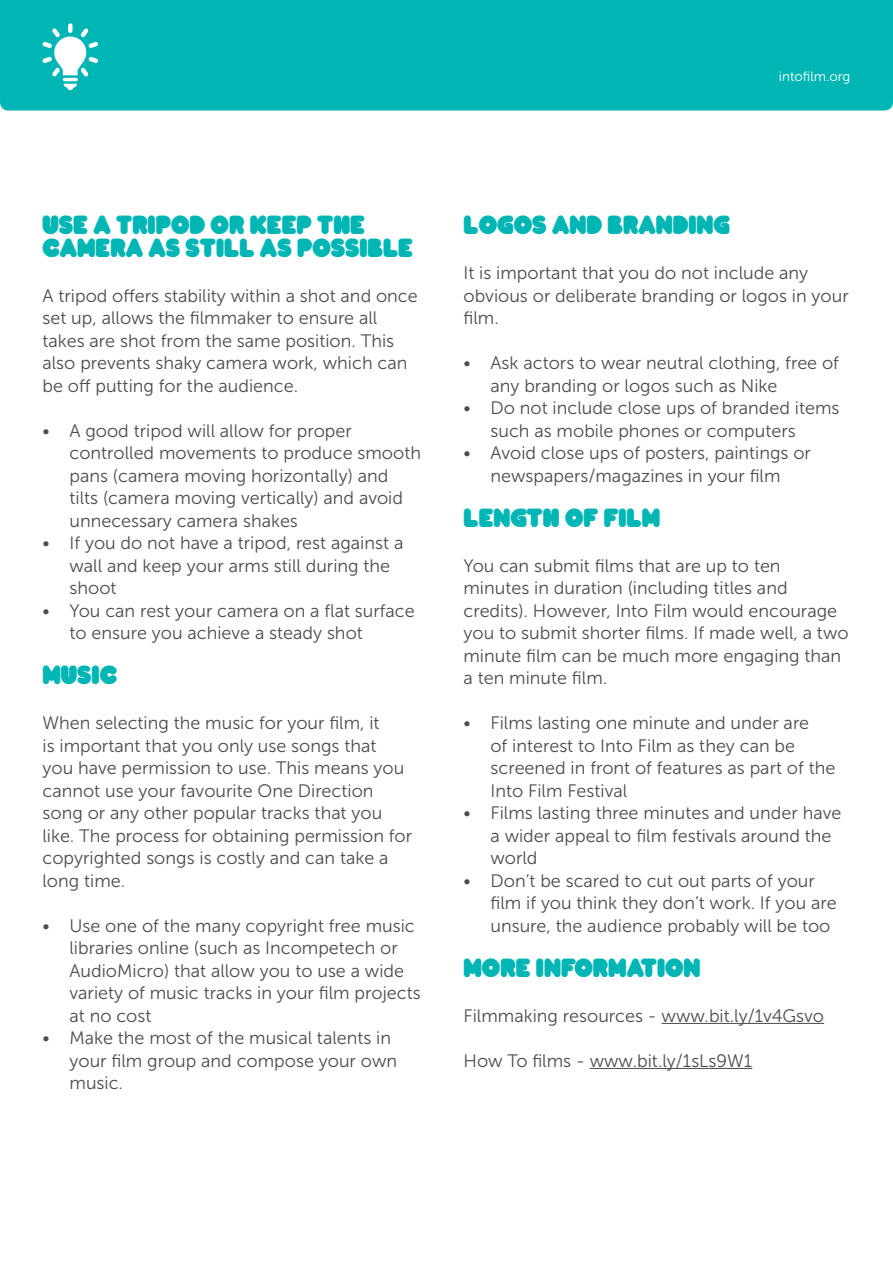
<style>
.page{position:relative;width:893px;height:1263px;background:#fff}
.page>*{position:absolute;margin:0;border:0;box-sizing:border-box;transform-origin:0 0}
.t1{font:700 27px/22.5px "Into Film Rounded";color:#00b6b5}
.t2{font:18px/22.5px "Museo Sans 300";color:#4b4c4d}
.t3{font:13.5px "Museo Sans 300";color:#fff}
</style>
<div class="page">
<hr style="left:662px;top:1023px;width:162px;height:1px;background:#4b4c4d">
<hr style="left:590px;top:1068px;width:162px;height:1px;background:#4b4c4d">
<div style="left:0;top:0;width:893px;height:111px;background:#00b6b5"></div>
<hr style="left:63px;top:78px;width:15px;height:3px;background:#fff;border-radius:2px">
<svg style="left:64px;top:84px;width:13px;height:6px"></svg>
<svg style="left:68px;top:23px;width:4px;height:10px"></svg>
<svg style="left:42px;top:28px;width:56px;height:48px"></svg>
<p class="t3" style="left:779px;top:69px;width:73px">intofilm.org</p>
<p class="t1" style="left:43px;top:211px;width:372px">USE A TRIPOD OR KEEP THE<br>CAMERA AS STILL AS POSSIBLE</p>
<p class="t2" style="left:43px;top:284px;width:377px">A tripod offers stability within a shot and once set up, allows the filmmaker to ensure all takes are shot from the same position. This also prevents shaky camera work, which can be off putting for the audience.</p>
<p class="t2" style="left:70px;top:419px;width:353px;text-indent:-27px">• A good tripod will allow for proper controlled movements to produce smooth pans (camera moving horizontally) and tilts (camera moving vertically) and avoid unnecessary camera shakes</p>
<p class="t2" style="left:70px;top:532px;width:335px;text-indent:-27px">• If you do not have a tripod, rest against a wall and keep your arms still during the shoot</p>
<p class="t2" style="left:70px;top:599px;width:347px;text-indent:-27px">• You can rest your camera on a flat surface to ensure you achieve a steady shot</p>
<p class="t1" style="left:43px;top:661px;width:76px">MUSIC</p>
<p class="t2" style="left:43px;top:712px;width:371px">When selecting the music for your film, it<br>is important that you only use songs that<br>you have permission to use. This means you cannot use your favourite One Direction song or any other popular tracks that you like. The process for obtaining permission for copyrighted songs is costly and can take a long time.</p>
<p class="t2" style="left:70px;top:914px;width:353px;text-indent:-27px">• Use one of the many copyright free music libraries online (such as Incompetech or AudioMicro) that allow you to use a wide variety of music tracks in your film projects at no cost</p>
<p class="t2" style="left:70px;top:1027px;width:329px;text-indent:-27px">• Make the most of the musical talents in your film group and compose your own music.</p>
<p class="t1" style="left:463px;top:211px;width:268px">LOGOS AND BRANDING</p>
<p class="t2" style="left:463px;top:262px;width:387px">It is important that you do not include any obvious or deliberate branding or logos in your film.</p>
<p class="t2" style="left:490px;top:352px;width:350px;text-indent:-27px">• Ask actors to wear neutral clothing, free of any branding or logos such as Nike</p>
<p class="t2" style="left:490px;top:397px;width:350px;text-indent:-27px">• Do not include close ups of branded items such as mobile phones or computers</p>
<p class="t2" style="left:463px;top:442px;width:349px;text-align:center">• Avoid close ups of posters, paintings or newspapers/magazines in your film</p>
<p class="t1" style="left:463px;top:504px;width:198px">LENGTH OF FILM</p>
<p class="t2" style="left:463px;top:554px;width:387px">You can submit films that are up to ten minutes in duration (including titles and credits). However, Into Film would encourage you to submit shorter films. If made well, a two minute film can be much more engaging than a ten minute film.</p>
<p class="t2" style="left:490px;top:712px;width:346px;text-indent:-27px">• Films lasting one minute and under are<br>of interest to Into Film as they can be screened in front of features as part of the Into Film Festival</p>
<p class="t2" style="left:490px;top:802px;width:352px;text-indent:-27px">• Films lasting three minutes and under have a wider appeal to film festivals around the world</p>
<p class="t2" style="left:490px;top:869px;width:348px;text-indent:-27px">• Don’t be scared to cut out parts of your film if you think they don’t work. If you are unsure, the audience probably will be too</p>
<p class="t1" style="left:463px;top:954px;width:239px">MORE INFORMATION</p>
<p class="t2" style="left:463px;top:1004px;width:362px">Filmmaking resources - www.bit.ly/1v4Gsvo</p>
<p class="t2" style="left:463px;top:1049px;width:290px">How To films - www.bit.ly/1sLs9W1</p>
</div>
